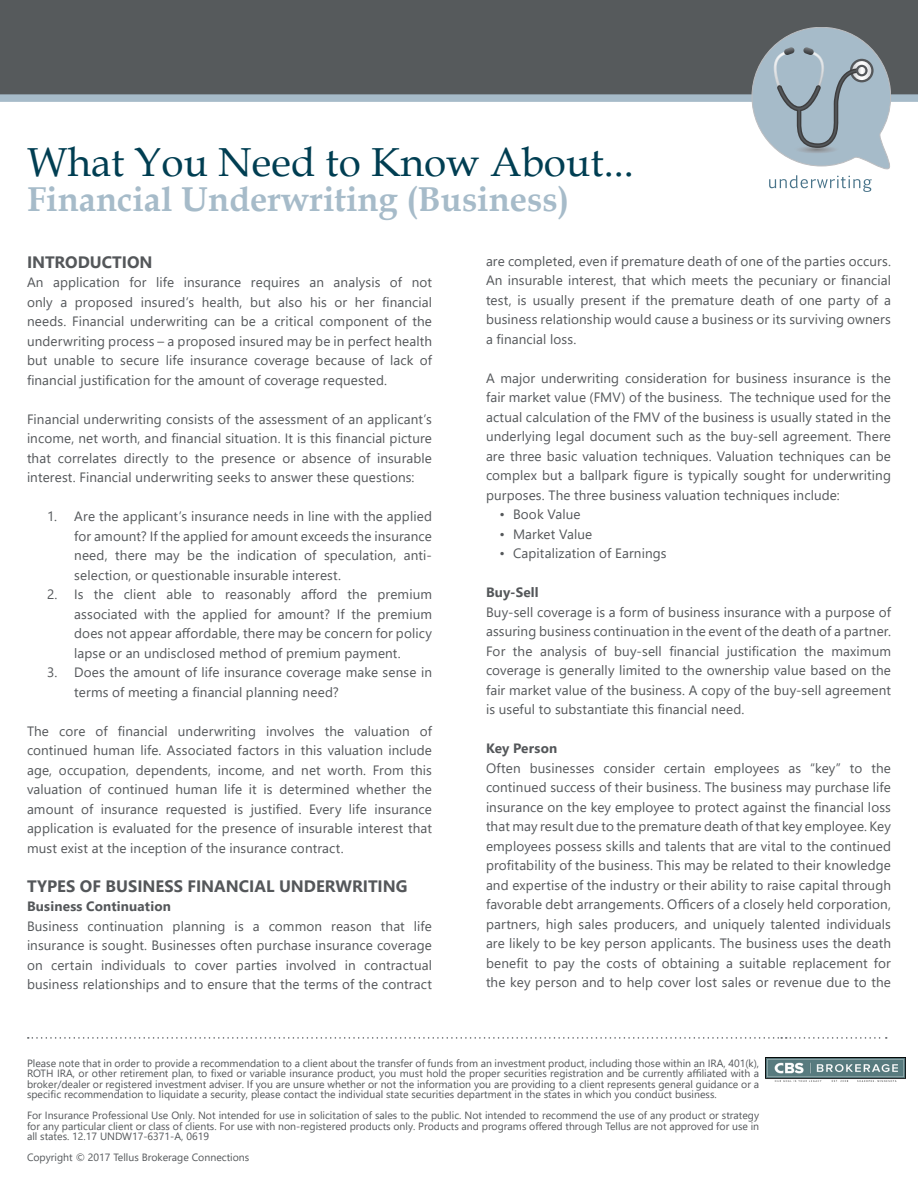
<style>
.page{position:relative;width:918px;height:1188px;background:#fff}
.page>*{position:absolute;margin:0;border:0;box-sizing:border-box;transform-origin:0 0}
.t1{font:40.5px "Book Antiqua";color:#003e52}
.t2{font:700 34.5px "Book Antiqua";color:#a6bbc9}
.t3{font:700 16.5px "Segoe UI";color:#54575a}
.t4{font:13.5px/19.5px "Segoe UI";letter-spacing:.01em;color:#54575a;text-align:justify}
.t5{font:700 13.5px "Segoe UI";letter-spacing:.015em;color:#54575a}
.t6{font:10.5px/10.5px "Segoe UI";color:#54575a;text-align:justify}
</style>
<div class="page">
<div style="left:0;top:0;width:918px;height:98px;background:#565a5c"></div>
<div style="left:0;top:94px;width:918px;height:8px;background:#a6bbc9"></div>
<img style="left:766px;top:1057px;width:139px;height:25px">
<svg style="left:28px;top:1037px;width:859px;height:2px"></svg>
<svg style="left:752px;top:27px;width:139px;height:165px"></svg>
<h1 class="t1" style="left:27px;top:134px;width:609px">What You Need to Know About...</h1>
<h2 class="t2" style="left:27px;top:176px;width:544px">Financial Underwriting (Business)</h2>
<p class="t3" style="left:27px;top:247px;width:127px">INTRODUCTION</p>
<p class="t4" style="left:27px;top:272px;width:407px">An application for life insurance requires an analysis of not only a proposed insured’s health, but also his or her financial needs. Financial underwriting can be a critical component of the underwriting process – a proposed insured may be in perfect health but unable to secure life insurance coverage because of lack of financial justification for the amount of coverage requested.</p>
<p class="t4" style="left:27px;top:408px;width:407px">Financial underwriting consists of the assessment of an applicant’s income, net worth, and financial situation. It is this financial picture that correlates directly to the presence or absence of insurable interest. Financial underwriting seeks to answer these questions:</p>
<p class="t4" style="left:74px;top:506px;width:359px;text-indent:-27px">1. Are the applicant’s insurance needs in line with the applied for amount? If the applied for amount exceeds the insurance need, there may be the indication of speculation, anti&shy;selection, or questionable insurable interest.</p>
<p class="t4" style="left:74px;top:584px;width:359px;text-indent:-27px">2. Is the client able to reasonably afford the premium associated with the applied for amount? If the premium does not appear affordable, there may be concern for policy lapse or an undisclosed method of premium payment.</p>
<p class="t4" style="left:74px;top:662px;width:359px;text-indent:-27px">3. Does the amount of life insurance coverage make sense in terms of meeting a financial planning need?</p>
<p class="t4" style="left:27px;top:720px;width:407px">The core of financial underwriting involves the valuation of continued human life. Associated factors in this valuation include age, occupation, dependents, income, and net worth. From this valuation of continued human life it is determined whether the amount of insurance requested is justified. Every life insurance application is evaluated for the presence of insurable interest that must exist at the inception of the insurance contract.</p>
<p class="t3" style="left:27px;top:871px;width:382px">TYPES OF BUSINESS FINANCIAL UNDERWRITING</p>
<p class="t5" style="left:27px;top:894px;width:145px">Business Continuation</p>
<p class="t4" style="left:27px;top:915px;width:407px">Business continuation planning is a common reason that life insurance is sought. Businesses often purchase insurance coverage on certain individuals to cover parties involved in contractual business relationships and to ensure that the terms of the contract</p>
<p class="t4" style="left:486px;top:250px;width:407px">are completed, even if premature death of one of the parties occurs.<br>An insurable interest, that which meets the pecuniary or financial test, is usually present if the premature death of one party of a business relationship would cause a business or its surviving owners a financial loss.</p>
<p class="t4" style="left:486px;top:367px;width:407px">A major underwriting consideration for business insurance is the fair market value (FMV) of the business. The technique used for the actual calculation of the FMV of the business is usually stated in the underlying legal document such as the buy-sell agreement. There are three basic valuation techniques. Valuation techniques can be complex but a ballpark figure is typically sought for underwriting purposes. The three business valuation techniques include:</p>
<p class="t4" style="left:500px;top:504px;width:83px">• Book Value</p>
<p class="t4" style="left:500px;top:523px;width:94px">• Market Value</p>
<p class="t4" style="left:500px;top:543px;width:169px">• Capitalization of Earnings</p>
<p class="t5" style="left:486px;top:580px;width:54px">Buy-Sell</p>
<p class="t4" style="left:486px;top:601px;width:407px">Buy-sell coverage is a form of business insurance with a purpose of assuring business continuation in the event of the death of a partner.<br>For the analysis of buy-sell financial justification the maximum coverage is generally limited to the ownership value based on the fair market value of the business. A copy of the buy-sell agreement is useful to substantiate this financial need.</p>
<p class="t5" style="left:486px;top:736px;width:73px">Key Person</p>
<p class="t4" style="left:486px;top:757px;width:407px">Often businesses consider certain employees as “key” to the continued success of their business. The business may purchase life insurance on the key employee to protect against the financial loss that may result due to the premature death of that key employee. Key employees possess skills and talents that are vital to the continued profitability of the business. This may be related to their knowledge and expertise of the industry or their ability to raise capital through favorable debt arrangements. Officers of a closely held corporation, partners, high sales producers, and uniquely talented individuals are likely to be key person applicants. The business uses the death benefit to pay the costs of obtaining a suitable replacement for the key person and to help cover lost sales or revenue due to the</p>
<p class="t6" style="left:27px;top:1057px;width:734px">Please note that in order to provide a recommendation to a client about the transfer of funds from an investment product, including those within an IRA, 401(k), ROTH IRA, or other retirement plan, to fixed or variable insurance product, you must hold the proper securities registration and be currently affiliated with a broker/dealer or registered investment adviser. If you are unsure whether or not the information you are providing to a client represents general guidance or a specific recommendation to liquidate a security, please contact the individual state securities department in the states in which you conduct business.</p>
<p class="t6" style="left:27px;top:1109px;width:734px">For Insurance Professional Use Only. Not intended for use in solicitation of sales to the public. Not intended to recommend the use of any product or strategy for any particular client or class of clients. For use with non-registered products only. Products and programs offered through Tellus are not approved for use in all states. 12.17 UNDW17-6371-A, 0619</p>
<p class="t6" style="left:27px;top:1151px;width:224px">Copyright © 2017 Tellus Brokerage Connections</p>
</div>
